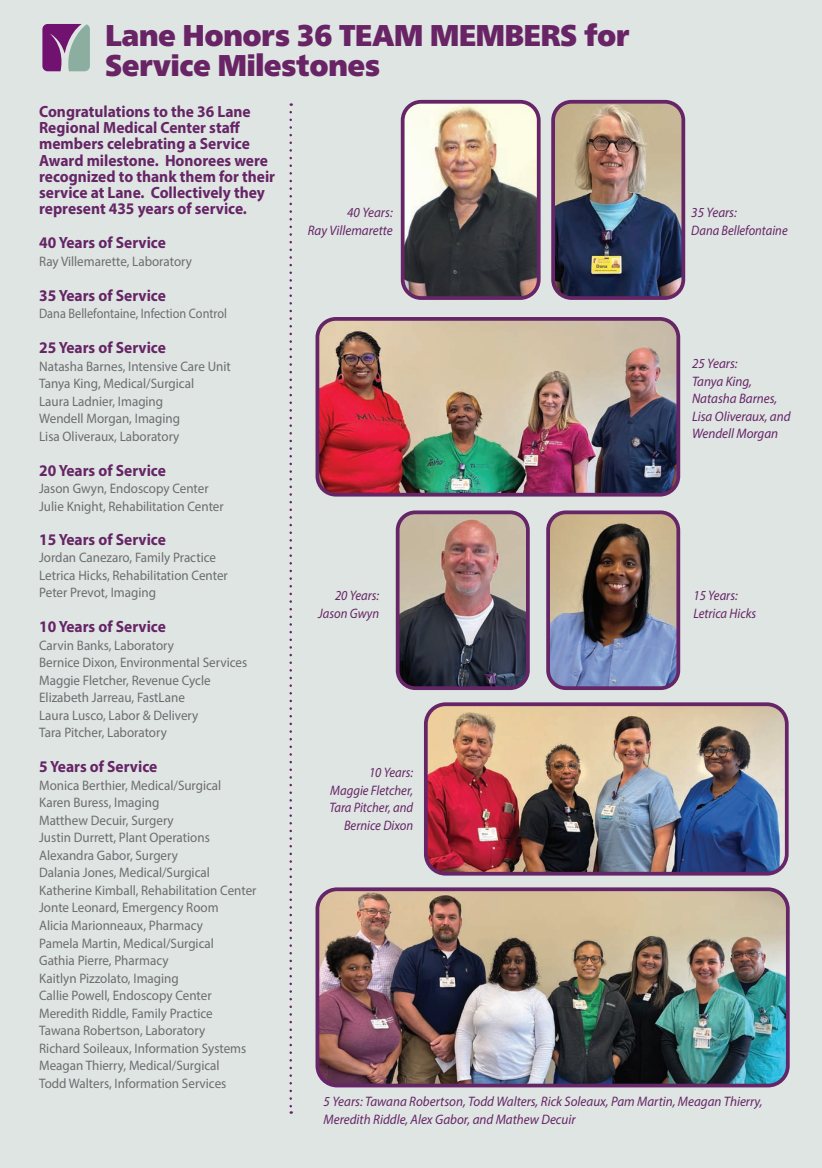
<style>
.page{position:relative;width:822px;height:1168px;background:#fff}
.page>*{position:absolute;margin:0;border:0;box-sizing:border-box;transform-origin:0 0}
.t1{font:30px/30px "Frutiger Neue LT Com X Black";letter-spacing:-.01em;color:#682465;scale:.92 1}
.t2{font:700 16.25px/16.2px "Myriad Pro";color:#662566;scale:.95 1}
.t3{font:13.75px/17.5px "Myriad Pro";color:#6c6d70;scale:.95 1}
.t4{font:italic 13.75px/17.5px "Myriad Pro";color:#662566;scale:.95 1}
.t5{font:italic 13.75px/17.5px "Myriad Pro";color:#662566;text-align:right;scale:.92 1}
.t6{font:13.75px "Myriad Pro";color:#6c6d70;scale:.89 1}
</style>
<div class="page">
<div style="left:0;top:0;width:821px;height:1167px;background:#dfe5e3"></div>
<svg style="left:42px;top:24px;width:48px;height:47px;background:#8c6a94"></svg>
<img style="left:405px;top:103px;width:132px;height:192px">
<div style="left:400px;top:100px;width:140px;height:200px;border:4px solid #662566;border-radius:19px"></div>
<img style="left:556px;top:105px;width:124px;height:190px">
<div style="left:551px;top:100px;width:134px;height:200px;border:4px solid #662566;border-radius:19px"></div>
<img style="left:320px;top:322px;width:357px;height:171px">
<div style="left:315px;top:317px;width:365px;height:179px;border:4px solid #662566;border-radius:19px"></div>
<img style="left:400px;top:515px;width:127px;height:173px">
<div style="left:395px;top:510px;width:134px;height:179px;border:4px solid #662566;border-radius:18px"></div>
<img style="left:551px;top:515px;width:127px;height:173px">
<div style="left:546px;top:510px;width:134px;height:179px;border:4px solid #662566;border-radius:18px"></div>
<img style="left:427px;top:707px;width:357px;height:166px">
<div style="left:424px;top:702px;width:364px;height:173px;border:4px solid #662566;border-radius:20px"></div>
<img style="left:320px;top:892px;width:467px;height:193px">
<div style="left:315px;top:887px;width:474px;height:200px;border:4px solid #662566;border-radius:20px"></div>
<svg style="left:289px;top:112px;width:3px;height:1001px"></svg>
<h1 class="t1" style="left:105px;top:21px;width:571px">Lane Honors 36 TEAM MEMBERS for<br>Service Milestones</h1>
<p class="t2" style="left:39px;top:103px;width:250px">Congratulations to the 36 Lane<br>Regional Medical Center staff members celebrating a Service<br>Award milestone. Honorees were recognized to thank them for their service at Lane. Collectively they represent 435 years of service.</p>
<p class="t2" style="left:39px;top:234px;width:135px">40 Years of Service</p>
<p class="t3" style="left:39px;top:252px;width:162px">Ray Villemarette, Laboratory</p>
<p class="t2" style="left:39px;top:286px;width:135px">35 Years of Service</p>
<p class="t6" style="left:39px;top:305px;width:212px">Dana Bellefontaine, Infection Control</p>
<p class="t2" style="left:39px;top:339px;width:135px">25 Years of Service</p>
<p class="t3" style="left:39px;top:357px;width:203px">Natasha Barnes, Intensive Care Unit<br>Tanya King, Medical/Surgical<br>Laura Ladnier, Imaging<br>Wendell Morgan, Imaging<br>Lisa Oliveraux, Laboratory</p>
<p class="t2" style="left:39px;top:461px;width:135px">20 Years of Service</p>
<p class="t3" style="left:39px;top:479px;width:196px">Jason Gwyn, Endoscopy Center<br>Julie Knight, Rehabilitation Center</p>
<p class="t2" style="left:39px;top:530px;width:135px">15 Years of Service</p>
<p class="t3" style="left:39px;top:548px;width:200px">Jordan Canezaro, Family Practice<br>Letrica Hicks, Rehabilitation Center<br>Peter Prevot, Imaging</p>
<p class="t2" style="left:39px;top:618px;width:135px">10 Years of Service</p>
<p class="t3" style="left:39px;top:636px;width:220px">Carvin Banks, Laboratory<br>Bernice Dixon, Environmental Services<br>Maggie Fletcher, Revenue Cycle<br>Elizabeth Jarreau, FastLane<br>Laura Lusco, Labor &amp; Delivery<br>Tara Pitcher, Laboratory</p>
<p class="t2" style="left:39px;top:758px;width:126px">5 Years of Service</p>
<p class="t3" style="left:39px;top:776px;width:230px">Monica Berthier, Medical/Surgical<br>Karen Buress, Imaging<br>Matthew Decuir, Surgery<br>Justin Durrett, Plant Operations<br>Alexandra Gabor, Surgery<br>Dalania Jones, Medical/Surgical<br>Katherine Kimball, Rehabilitation Center<br>Jonte Leonard, Emergency Room<br>Alicia Marionneaux, Pharmacy<br>Pamela Martin, Medical/Surgical<br>Gathia Pierre, Pharmacy<br>Kaitlyn Pizzolato, Imaging<br>Callie Powell, Endoscopy Center<br>Meredith Riddle, Family Practice<br>Tawana Robertson, Laboratory<br>Richard Soileaux, Information Systems<br>Meagan Thierry, Medical/Surgical<br>Todd Walters, Information Services</p>
<p class="t4" style="left:307px;top:204px;width:91px;text-align:right">40 Years:<br>Ray Villemarette</p>
<p class="t4" style="left:691px;top:204px;width:103px">35 Years:<br>Dana Bellefontaine</p>
<p class="t4" style="left:691px;top:354px;width:105px">25 Years:<br>Tanya King,<br>Natasha Barnes,<br>Lisa Oliveraux, and<br>Wendell Morgan</p>
<p class="t5" style="left:318px;top:586px;width:68px">20 Years:<br>Jason Gwyn</p>
<p class="t5" style="left:693px;top:586px;width:70px;text-align:left">15 Years:<br>Letrica Hicks</p>
<p class="t5" style="left:329px;top:763px;width:93px">10 Years:<br>Maggie Fletcher,<br>Tara Pitcher, and<br>Bernice Dixon</p>
<p class="t4" style="left:323px;top:1092px;width:463px">5 Years: Tawana Robertson, Todd Walters, Rick Soleaux, Pam Martin, Meagan Thierry,<br>Meredith Riddle, Alex Gabor, and Mathew Decuir</p>
</div>
